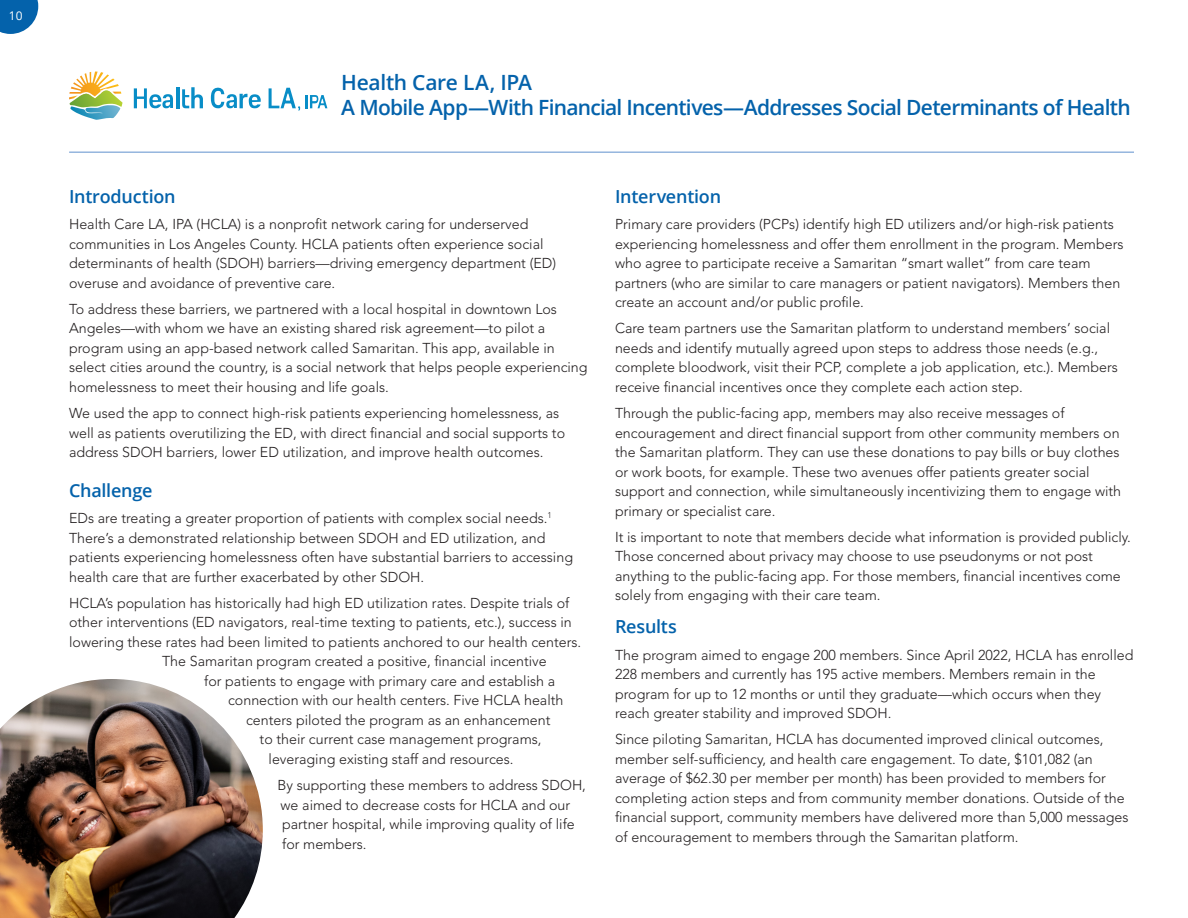
<style>
.page{position:relative;width:1188px;height:918px;background:#fff}
.page>*{position:absolute;margin:0;border:0;box-sizing:border-box;transform-origin:0 0}
.t1{font:600 21px "Open Sans";letter-spacing:-.035em;color:#0462ab}
.t2{font:600 21px "Open Sans";letter-spacing:-.015em;color:#0462ab}
.t3{font:600 18px "Open Sans";letter-spacing:-.015em;color:#0462ab}
.t4{font:300 14.25px/19.5px "Avenir LT Std";color:#231f20}
.t5{font:12px "Open Sans";color:#fff}
</style>
<div class="page">
<svg style="left:69px;top:72px;width:54px;height:48px"></svg>
<svg style="left:134px;top:88px;width:39px;height:20px"></svg>
<hr style="left:176px;top:87px;width:4px;height:21px;background:#088dc7">
<svg style="left:182px;top:87px;width:21px;height:21px"></svg>
<svg style="left:211px;top:87px;width:50px;height:21px"></svg>
<svg style="left:269px;top:88px;width:58px;height:23px"></svg>
<hr style="left:69px;top:151px;width:1065px;height:2px;background:#95b5de">
<img style="left:0;top:679px;width:263px;height:239px">
<svg style="left:0;top:0;width:38px;height:34px"></svg>
<p class="t5" style="left:9px;top:7px;width:15px">10</p>
<p class="t2" style="left:341px;top:68px;width:192px">Health Care LA, IPA</p>
<p class="t1" style="left:341px;top:93px;width:791px">A Mobile App—With Financial Incentives—Addresses Social Determinants of Health</p>
<p class="t3" style="left:69px;top:184px;width:108px">Introduction</p>
<p class="t4" style="left:69px;top:214px;width:489px">Health Care LA, IPA (HCLA) is a nonprofit network caring for underserved communities in Los Angeles County. HCLA patients often experience social determinants of health (SDOH) barriers—driving emergency department (ED) overuse and avoidance of preventive care.</p>
<p class="t4" style="left:69px;top:299px;width:520px">To address these barriers, we partnered with a local hospital in downtown Los Angeles—with whom we have an existing shared risk agreement—to pilot a program using an app-based network called Samaritan. This app, available in select cities around the country, is a social network that helps people experiencing homelessness to meet their housing and life goals.</p>
<p class="t4" style="left:69px;top:403px;width:498px">We used the app to connect high-risk patients experiencing homelessness, as well as patients overutilizing the ED, with direct financial and social supports to address SDOH barriers, lower ED utilization, and improve health outcomes.</p>
<p class="t3" style="left:69px;top:478px;width:85px">Challenge</p>
<p class="t4" style="left:69px;top:508px;width:505px">EDs are treating a greater proportion of patients with complex social needs. <sup>1<br></sup>There’s a demonstrated relationship between SDOH and ED utilization, and patients experiencing homelessness often have substantial barriers to accessing health care that are further exacerbated by other SDOH.</p>
<p class="t4" style="left:69px;top:593px;width:502px">HCLA’s population has historically had high ED utilization rates. Despite trials of</p>
<p class="t4" style="left:69px;top:613px;width:504px">other interventions (ED navigators, real-time texting to patients, etc.), success in</p>
<p class="t4" style="left:69px;top:632px;width:511px">lowering these rates had been limited to patients anchored to our health centers.</p>
<p class="t4" style="left:162px;top:652px;width:386px">The Samaritan program created a positive, financial incentive</p>
<p class="t4" style="left:204px;top:671px;width:353px">for patients to engage with primary care and establish a</p>
<p class="t4" style="left:228px;top:691px;width:337px">connection with our health centers. Five HCLA health</p>
<p class="t4" style="left:246px;top:710px;width:306px">centers piloted the program as an enhancement</p>
<p class="t4" style="left:260px;top:730px;width:283px">to their current case management programs,</p>
<p class="t4" style="left:269px;top:749px;width:244px">leveraging existing staff and resources.</p>
<p class="t4" style="left:278px;top:775px;width:310px">By supporting these members to address SDOH, we aimed to decrease costs for HCLA and our partner hospital, while improving quality of life for members.</p>
<p class="t3" style="left:615px;top:184px;width:108px">Intervention</p>
<p class="t4" style="left:615px;top:214px;width:510px">Primary care providers (PCPs) identify high ED utilizers and/or high-risk patients experiencing homelessness and offer them enrollment in the program. Members who agree to participate receive a Samaritan “smart wallet” from care team partners (who are similar to care managers or patient navigators). Members then create an account and/or public profile.</p>
<p class="t4" style="left:615px;top:319px;width:504px">Care team partners use the Samaritan platform to understand members’ social needs and identify mutually agreed upon steps to address those needs (e. g., complete bloodwork, visit their PCP, complete a job application, etc.). Members receive financial incentives once they complete each action step.</p>
<p class="t4" style="left:615px;top:403px;width:508px">Through the public-facing app, members may also receive messages of encouragement and direct financial support from other community members on the Samaritan platform. They can use these donations to pay bills or buy clothes or work boots, for example. These two avenues offer patients greater social support and connection, while simultaneously incentivizing them to engage with primary or specialist care.</p>
<p class="t4" style="left:615px;top:527px;width:515px">It is important to note that members decide what information is provided publicly.<br>Those concerned about privacy may choose to use pseudonyms or not post anything to the public-facing app. For those members, financial incentives come solely from engaging with their care team.</p>
<p class="t3" style="left:615px;top:614px;width:63px">Results</p>
<p class="t4" style="left:615px;top:645px;width:520px">The program aimed to engage 200 members. Since April 2022, HCLA has enrolled 228 members and currently has 195 active members. Members remain in the program for up to 12 months or until they graduate—which occurs when they reach greater stability and improved SDOH.</p>
<p class="t4" style="left:615px;top:730px;width:515px">Since piloting Samaritan, HCLA has documented improved clinical outcomes, member self-sufficiency, and health care engagement. To date, $101,082 (an average of $62.30 per member per month) has been provided to members for completing action steps and from community member donations. Outside of the financial support, community members have delivered more than 5,000 messages of encouragement to members through the Samaritan platform.</p>
</div>
